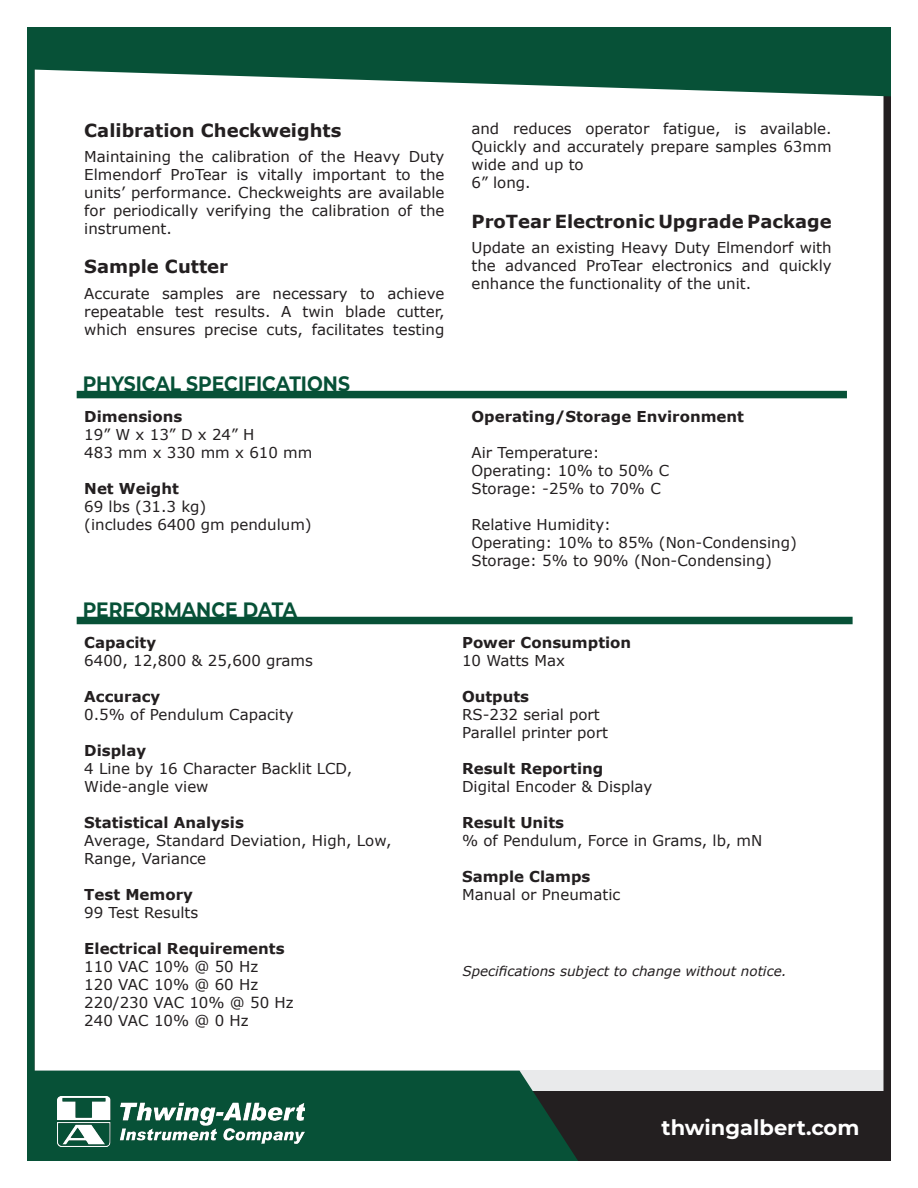
<style>
.page{position:relative;width:918px;height:1188px;background:#fff}
.page>*{position:absolute;margin:0;border:0;box-sizing:border-box;transform-origin:0 0}
.t1{font:700 21px "Montserrat";color:#fff}
.Thwing_Documents{font:700 20.7px "Montserrat";color:#075137;scale:.9 1}
.t2{font:700 18px "Verdana";color:#231f20}
.t3{font:15px/18px "Verdana";color:#231f20}
.t4{font:700 15px "Verdana";color:#231f20}
.t5{font:italic 13.5px "Verdana";color:#231f20}
.s1{font-weight:700}
</style>
<div class="page">
<div style="left:32px;top:1071px;width:854px;height:68px;background:#e9eaeb"></div>
<div style="left:38px;top:1092px;width:853px;height:69px;background:#231f20"></div>
<svg style="left:34px;top:27px;width:857px;height:69px;fill:#075137"></svg>
<svg style="left:34px;top:1071px;width:544px;height:90px;fill:#075137"></svg>
<img style="left:57px;top:1097px;width:248px;height:49px">
<div style="left:27px;top:27px;width:7px;height:1134px;background:#075137"></div>
<div style="left:77px;top:617px;width:776px;height:7px;background:#075137"></div>
<div style="left:77px;top:391px;width:770px;height:7px;background:#075137"></div>
<p class="t2" style="left:84px;top:117px;width:259px">Calibration Checkweights</p>
<p class="t3" style="left:84px;top:147px;width:362px;text-align:justify">Maintaining the calibration of the Heavy Duty Elmendorf ProTear is vitally important to the units’ performance. Checkweights are available for periodically verifying the calibration of the instrument.</p>
<p class="t2" style="left:84px;top:254px;width:145px">Sample Cutter</p>
<p class="t3" style="left:84px;top:284px;width:362px;text-align:justify">Accurate samples are necessary to achieve repeatable test results. A twin blade cutter, which ensures precise cuts, facilitates testing</p>
<p class="Thwing_Documents" style="left:83px;top:369px;width:298px">PHYSICAL SPECIFICATIONS</p>
<p class="t3" style="left:84px;top:408px;width:172px"><span class="s1">Dimensions<br></span>19” W x 13” D x 24” H</p>
<p class="t3" style="left:84px;top:444px;width:230px">483 mm x 330 mm x 610 mm</p>
<p class="t4" style="left:84px;top:478px;width:96px">Net Weight</p>
<p class="t3" style="left:84px;top:498px;width:229px">69 lbs (31.3 kg)<br>(includes 6400 gm pendulum)</p>
<p class="Thwing_Documents" style="left:83px;top:595px;width:240px">PERFORMANCE DATA</p>
<p class="t4" style="left:84px;top:632px;width:73px">Capacity</p>
<p class="t3" style="left:84px;top:652px;width:230px">6400, 12,800 &amp; 25,600 grams</p>
<p class="t4" style="left:84px;top:686px;width:78px">Accuracy</p>
<p class="t3" style="left:84px;top:706px;width:211px">0.5% of Pendulum Capacity</p>
<p class="t4" style="left:84px;top:740px;width:63px">Display</p>
<p class="t3" style="left:84px;top:760px;width:269px">4 Line by 16 Character Backlit LCD,<br>Wide-angle view</p>
<p class="t4" style="left:84px;top:812px;width:161px">Statistical Analysis</p>
<p class="t3" style="left:84px;top:832px;width:309px">Average, Standard Deviation, High, Low,<br>Range, Variance</p>
<p class="t4" style="left:84px;top:884px;width:110px">Test Memory</p>
<p class="t3" style="left:84px;top:904px;width:116px">99 Test Results</p>
<p class="t4" style="left:84px;top:938px;width:202px">Electrical Requirements</p>
<p class="t3" style="left:84px;top:958px;width:175px">110 VAC 10% @ 50 Hz</p>
<p class="t3" style="left:84px;top:976px;width:175px">120 VAC 10% @ 60 Hz</p>
<p class="t3" style="left:84px;top:994px;width:211px">220/230 VAC 10% @ 50 Hz</p>
<p class="t3" style="left:84px;top:1012px;width:166px">240 VAC 10% @ 0 Hz</p>
<p class="t3" style="left:471px;top:120px;width:362px;text-align:justify">and reduces operator fatigue, is available.<br>Quickly and accurately prepare samples 63mm wide and up to</p>
<p class="t3" style="left:471px;top:174px;width:61px">6” long.</p>
<p class="t2" style="left:471px;top:209px;width:362px">ProTear Electronic Upgrade Package</p>
<p class="t3" style="left:471px;top:239px;width:362px;text-align:justify">Update an existing Heavy Duty Elmendorf with the advanced ProTear electronics and quickly enhance the functionality of the unit.</p>
<p class="t4" style="left:471px;top:406px;width:274px">Operating/Storage Environment</p>
<p class="t3" style="left:471px;top:444px;width:199px">Air Temperature:<br>Operating: 10% to 50% C</p>
<p class="t3" style="left:471px;top:480px;width:191px">Storage: -25% to 70% C</p>
<p class="t3" style="left:471px;top:516px;width:327px">Relative Humidity:<br>Operating: 10% to 85% (Non-Condensing)</p>
<p class="t3" style="left:471px;top:552px;width:302px">Storage: 5% to 90% (Non-Condensing)</p>
<p class="t4" style="left:462px;top:632px;width:171px">Power Consumption</p>
<p class="t3" style="left:462px;top:652px;width:104px">10 Watts Max</p>
<p class="t4" style="left:462px;top:686px;width:69px">Outputs</p>
<p class="t3" style="left:462px;top:706px;width:139px">RS-232 serial port</p>
<p class="t3" style="left:462px;top:724px;width:148px">Parallel printer port</p>
<p class="t4" style="left:462px;top:758px;width:143px">Result Reporting</p>
<p class="t3" style="left:462px;top:778px;width:192px">Digital Encoder &amp; Display</p>
<p class="t4" style="left:462px;top:812px;width:104px">Result Units</p>
<p class="t3" style="left:462px;top:832px;width:302px">% of Pendulum, Force in Grams, lb, mN</p>
<p class="t4" style="left:462px;top:866px;width:130px">Sample Clamps</p>
<p class="t3" style="left:462px;top:886px;width:160px">Manual or Pneumatic</p>
<p class="t5" style="left:462px;top:962px;width:326px">Specifications subject to change without notice.</p>
<h1 class="t1" style="left:662px;top:1112px;width:199px">thwingalbert.com</h1>
</div>
